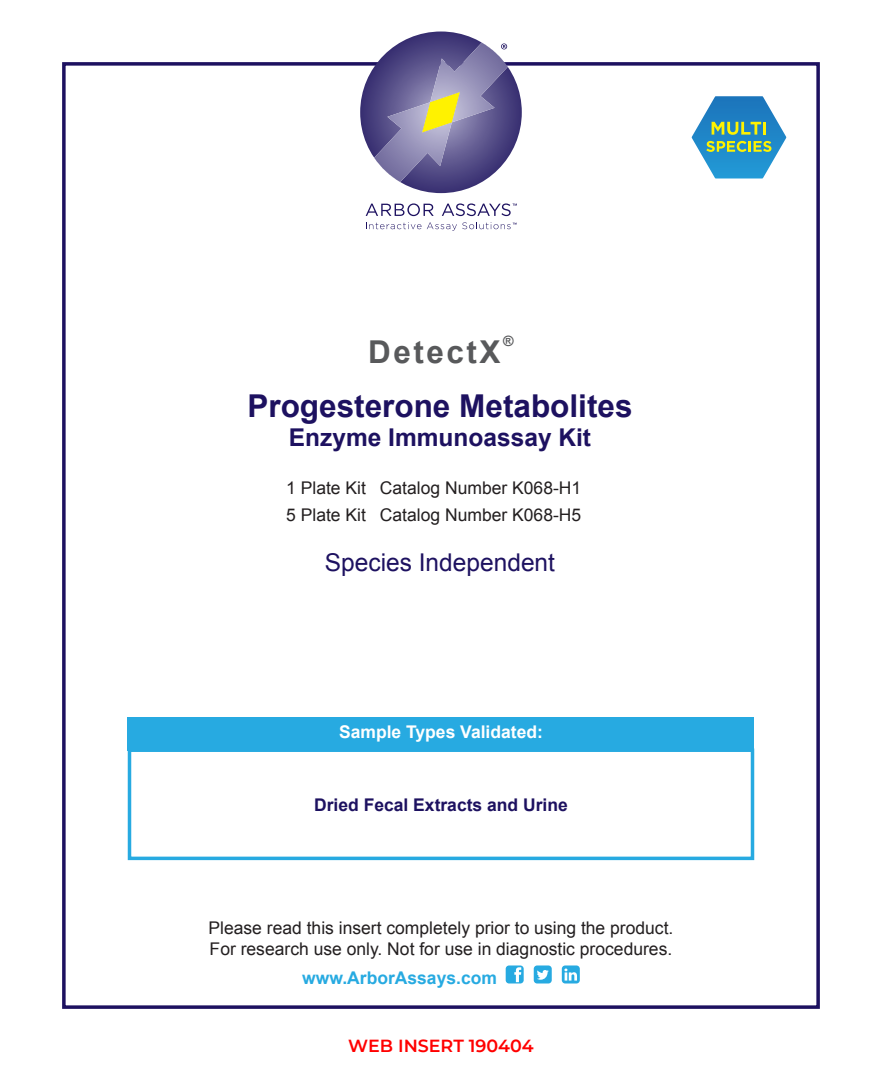
<style>
.page{position:relative;width:882px;height:1071px;background:#fff}
.page>*{position:absolute;margin:0;border:0;box-sizing:border-box;transform-origin:0 0}
.t1{font:700 31.5px "Arial";color:#1d1160}
.t2{font:700 31.5px "Arial";letter-spacing:.08em;color:#58595b}
.t3{font:700 24.5px "Arial";color:#1d1160}
.t4{font:24.5px "Arial";color:#1d1160}
.t5{font:17.5px/21px "Arial";color:#231f20}
.t6{font:700 17.5px "Arial";color:#1d1160}
.t7{font:700 17.5px "Arial";color:#fff}
.t8{font:700 17.5px "Arial";color:#27aae1}
.t9{font:600 17.5px "Montserrat";color:#f00}
.t10{font:700 14.35px "Arial";color:#58595b}
</style>
<div class="page">
<div style="left:62px;top:62px;width:758px;height:947px;border:4px solid #1d1160"></div>
<div style="left:128px;top:717px;width:626px;height:34px;background:#27aae1"></div>
<svg style="left:534px;top:965px;width:18px;height:19px"></svg>
<svg style="left:506px;top:965px;width:18px;height:19px"></svg>
<svg style="left:562px;top:965px;width:18px;height:19px"></svg>
<div style="left:128px;top:748px;width:626px;height:112px;border:4px solid #27aae1"></div>
<svg style="left:366px;top:203px;width:68px;height:13px"></svg>
<svg style="left:442px;top:203px;width:75px;height:13px"></svg>
<svg style="left:366px;top:222px;width:55px;height:7px"></svg>
<svg style="left:427px;top:222px;width:90px;height:9px"></svg>
<svg style="left:360px;top:32px;width:162px;height:161px"></svg>
<svg style="left:691px;top:96px;width:96px;height:83px"></svg>
<h1 class="t2" style="left:368px;top:331px;width:134px">DetectX</h1>
<p class="t10" style="left:503px;top:331px;width:12px">®</p>
<h1 class="t1" style="left:247px;top:385px;width:387px">Progesterone Metabolites</h1>
<h2 class="t3" style="left:289px;top:421px;width:304px">Enzyme Immunoassay Kit</h2>
<p class="t5" style="left:286px;top:474px;width:297px;line-height:26.8px">1 Plate Kit Catalog Number K068-H1<br>5 Plate Kit Catalog Number K068-H5</p>
<h2 class="t4" style="left:325px;top:546px;width:232px">Species Independent</h2>
<p class="t7" style="left:339px;top:720px;width:205px">Sample Types Validated:</p>
<p class="t6" style="left:314px;top:793px;width:255px">Dried Fecal Extracts and Urine</p>
<p class="t5" style="left:209px;top:917px;width:466px">Please read this insert completely prior to using the product.<br>For research use only. Not for use in diagnostic procedures.</p>
<p class="t8" style="left:302px;top:966px;width:196px">www.ArborAssays.com</p>
<p class="t9" style="left:348px;top:1034px;width:187px">WEB INSERT 190404</p>
</div>
